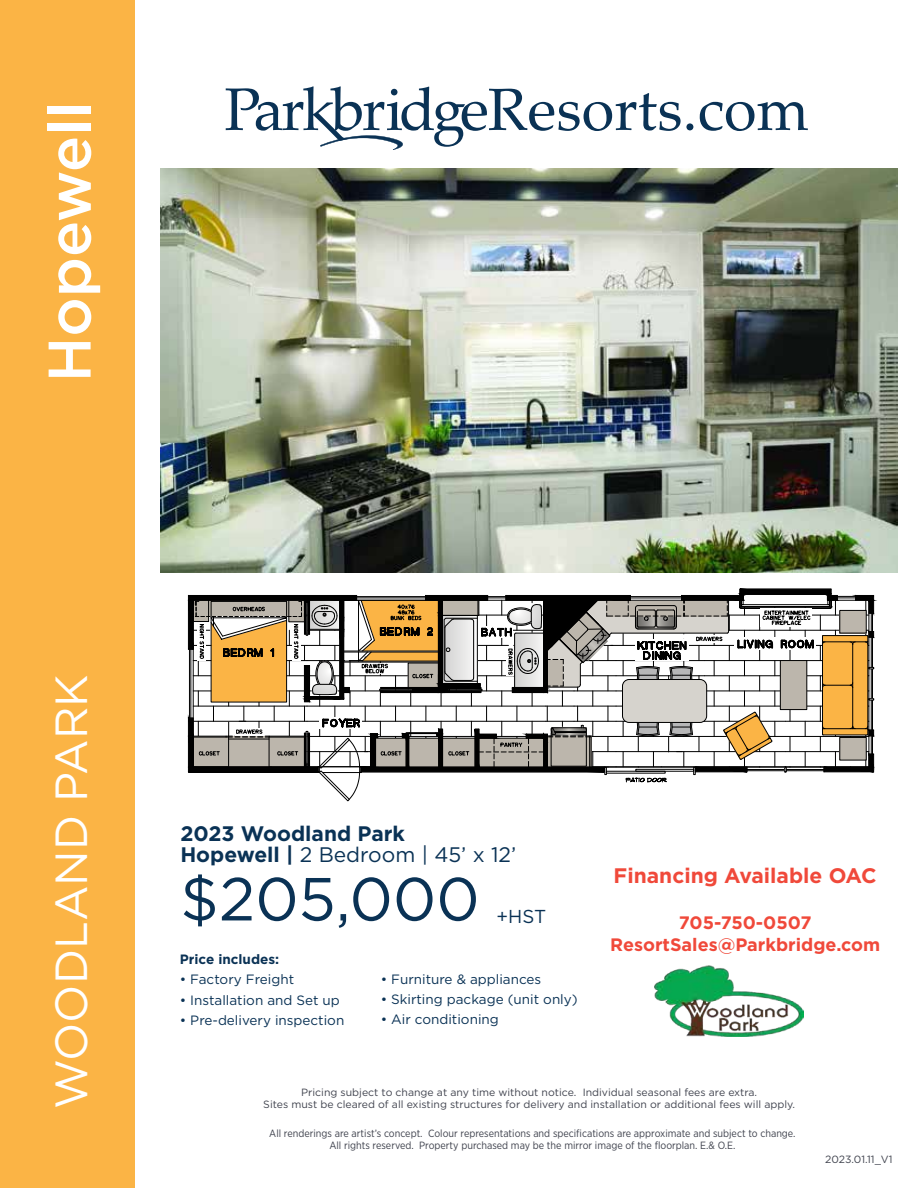
<style>
.page{position:relative;width:918px;height:1188px;background:#fff}
.page>*{position:absolute;margin:0;border:0;box-sizing:border-box;transform-origin:0 0}
.t1{font:60.75px "Gotham";color:#0a3255}
.t2{font:500 60px "Gotham";color:#fff}
.t3{font:45px "Gotham";color:#fff}
.t4{font:21px "Gotham";color:#0a3255}
.t5{font:700 21px "Gotham";color:#f0493a}
.t6{font:700 21px "Gotham";color:#0a3255}
.t7{font:18.75px "Gotham";color:#0a3255}
.t8{font:700 18px/21.6px "Gotham";color:#f0493a;text-align:center}
.t9{font:13.5px "Gotham";color:#0a3255}
.t10{font:700 13.5px "Gotham";color:#0a3255}
.t11{font:10.5px/12px "Gotham";color:#40434e;text-align:center}
.t12{font:10.5px/12px "Gotham Narrow";color:#40434e;text-align:center}
.s1{font-weight:700}
</style>
<div class="page">
<div style="left:0;top:0;width:135px;height:1188px;background:#fbb445"></div>
<svg style="left:700px;top:102px;width:108px;height:29px"></svg>
<svg style="left:226px;top:86px;width:467px;height:64px"></svg>
<svg style="left:188px;top:588px;width:686px;height:213px"></svg>
<div style="left:622px;top:680px;width:85px;height:42px;background:#d6d3cd;border-radius:7px"></div>
<div style="left:622px;top:679px;width:85px;height:44px;border:1px solid #000;border-radius:7px"></div>
<img style="left:654px;top:966px;width:150px;height:70px">
<img style="left:161px;top:168px;width:736px;height:404px">
<h2 class="t2" style="left:30px;top:382px;width:282px;rotate:-90deg">Hopewell</h2>
<h3 class="t3" style="left:42px;top:1109px;width:436px;rotate:-90deg">WOODLAND PARK</h3>
<h3 class="t6" style="left:180px;top:821px;width:226px">2023 Woodland Park</h3>
<h3 class="t4" style="left:180px;top:841px;width:338px"><span class="s1">Hopewell |</span> 2 Bedroom | 45’ x 12’</h3>
<h1 class="t1" style="left:180px;top:860px;width:301px">$205,000</h1>
<h3 class="t7" style="left:497px;top:904px;width:51px">+HST</h3>
<p class="t10" style="left:180px;top:951px;width:101px">Price includes:</p>
<p class="t9" style="left:180px;top:971px;width:116px">• Factory Freight</p>
<p class="t9" style="left:180px;top:991px;width:162px">• Installation and Set up</p>
<p class="t9" style="left:180px;top:1012px;width:166px">• Pre-delivery inspection</p>
<p class="t9" style="left:381px;top:970px;width:162px">• Furniture &amp; appliances</p>
<p class="t9" style="left:381px;top:991px;width:199px">• Skirting package (unit only)</p>
<p class="t9" style="left:381px;top:1011px;width:120px">• Air conditioning</p>
<h3 class="t5" style="left:614px;top:863px;width:265px">Financing Available OAC</h3>
<h3 class="t8" style="left:610px;top:912px;width:271px">705-750-0507<br>ResortSales@Parkbridge.com</h3>
<p class="t11" style="left:263px;top:1086px;width:533px">Pricing subject to change at any time without notice. Individual seasonal fees are extra.<br>Sites must be cleared of all existing structures for delivery and installation or additional fees will apply.</p>
<p class="t12" style="left:269px;top:1127px;width:528px">All renderings are artist’s concept. Colour representations and specifications are approximate and subject to change.<br>All rights reserved. Property purchased may be the mirror image of the floorplan. E.&amp; O.E.</p>
<p class="t11" style="left:825px;top:1153px;width:69px">2023.01.11_V1</p>
</div>
